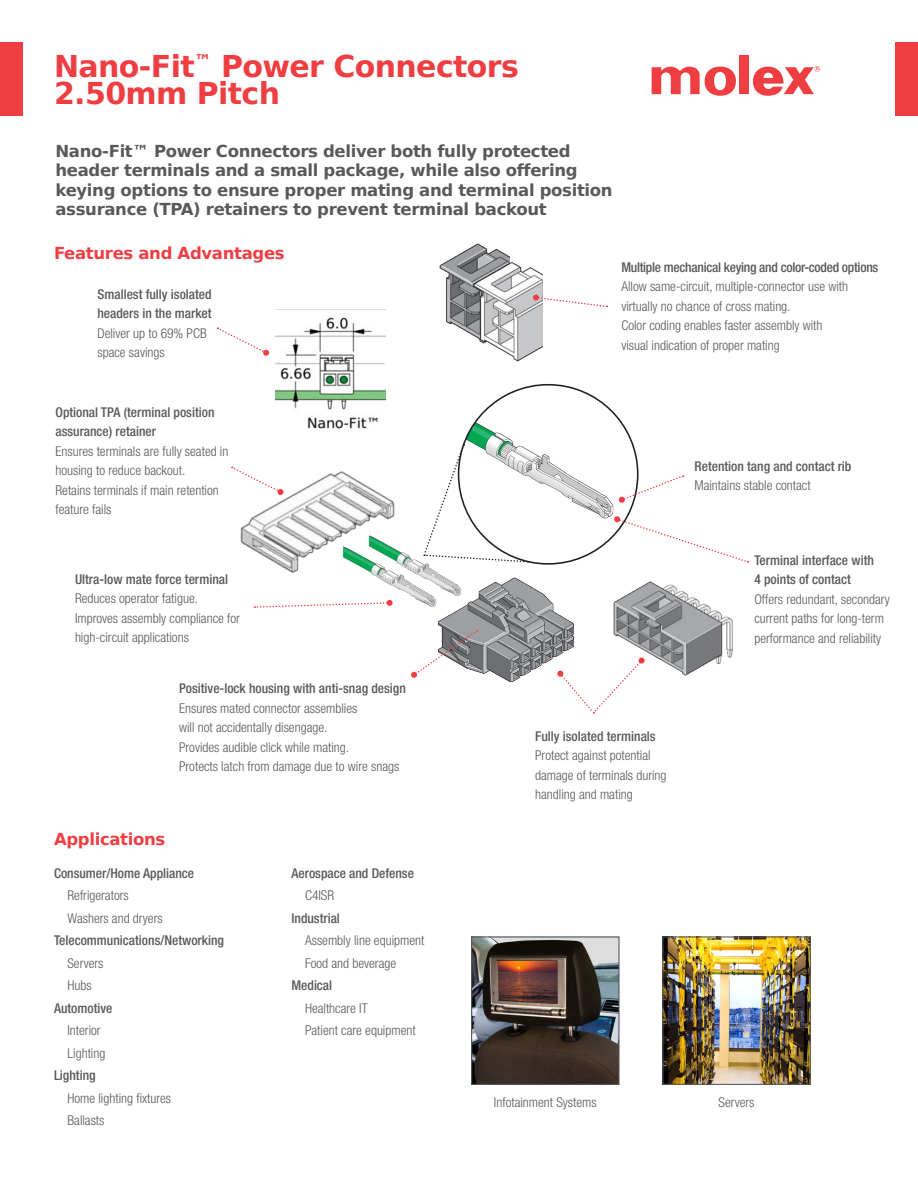
<style>
.page{position:relative;width:918px;height:1188px;background:#fff}
.page>*{position:absolute;margin:0;border:0;box-sizing:border-box;transform-origin:0 0}
.Major_Head{font:700 30px/27px "Bitstream Vera Sans";letter-spacing:-.02em;color:#ef3e42}
.body_text{font:700 16.5px/19.5px "Bitstream Vera Sans";letter-spacing:-.02em;color:#58595b}
.t1{font:700 16.5px "Bitstream Vera Sans";letter-spacing:-.02em;color:#ef3e42}
.body_text-2{font:300 condensed 13.5px/19.5px "Helvetica Neue";color:#58595b}
.body_text-3{font:500 condensed 13.5px/19.5px "Helvetica Neue";color:#58595b}
.body_text-4{font:500 condensed 13.5px "Helvetica Neue";letter-spacing:-.02em;color:#58595b}
.s1{font-weight:300}
.s2{font-weight:500}
</style>
<div class="page">
<div style="left:0;top:42px;width:23px;height:74px;background:#ef3e42"></div>
<div style="left:895px;top:42px;width:23px;height:74px;background:#ef3e42"></div>
<img style="left:473px;top:938px;width:145px;height:145px">
<div style="left:471px;top:936px;width:149px;height:149px;border:1px solid #58595b"></div>
<img style="left:664px;top:938px;width:145px;height:145px">
<div style="left:662px;top:936px;width:149px;height:149px;border:1px solid #58595b"></div>
<div style="left:739px;top:56px;width:10px;height:38px;background:#ef3e42"></div>
<svg style="left:652px;top:66px;width:84px;height:30px"></svg>
<svg style="left:753px;top:66px;width:67px;height:30px"></svg>
<img style="left:276px;top:309px;width:109px;height:120px">
<img style="left:412px;top:559px;width:25px;height:49px">
<img style="left:434px;top:575px;width:140px;height:108px">
<img style="left:231px;top:466px;width:181px;height:134px">
<img style="left:613px;top:581px;width:120px;height:95px">
<img style="left:439px;top:244px;width:70px;height:92px">
<img style="left:474px;top:262px;width:69px;height:100px">
<svg style="left:217px;top:327px;width:52px;height:29px"></svg>
<svg style="left:232px;top:467px;width:50px;height:26px"></svg>
<div style="left:277px;top:489px;width:7px;height:6px;background:#ef3e42;border-radius:50%"></div>
<svg style="left:254px;top:600px;width:139px;height:8px"></svg>
<svg style="left:411px;top:630px;width:67px;height:48px"></svg>
<svg style="left:557px;top:658px;width:88px;height:56px"></svg>
<img style="left:463px;top:394px;width:153px;height:125px">
<svg style="left:423px;top:444px;width:106px;height:119px"></svg>
<svg style="left:618px;top:475px;width:66px;height:28px"></svg>
<svg style="left:617px;top:518px;width:132px;height:45px"></svg>
<div style="left:614px;top:516px;width:6px;height:7px;background:#ef3e42;border-radius:3px"></div>
<svg style="left:533px;top:294px;width:74px;height:14px"></svg>
<p class="Major_Head" style="left:54px;top:53px;width:467px">Nano-Fit<sup>™</sup> Power Connectors<br>2.50mm Pitch</p>
<p class="body_text" style="left:56px;top:141px;width:559px">Nano-Fit™ Power Connectors deliver both fully protected header terminals and a small package, while also offering keying options to ensure proper mating and terminal position assurance (TPA) retainers to prevent terminal backout</p>
<p class="t1" style="left:54px;top:243px;width:232px">Features and Advantages</p>
<p class="body_text-3" style="left:98px;top:284px;width:116px">Smallest fully isolated headers in the market<br><span class="s1">Deliver up to 69% PCB space savings</span></p>
<p class="body_text-4" style="left:621px;top:259px;width:258px">Multiple mechanical keying and color-coded options</p>
<p class="body_text-2" style="left:621px;top:277px;width:228px">Allow same-circuit, multiple-connector use with virtually no chance of cross mating.</p>
<p class="body_text-2" style="left:621px;top:316px;width:203px">Color coding enables faster assembly with visual indication of proper mating</p>
<p class="body_text-3" style="left:56px;top:402px;width:161px">Optional TPA (terminal position assurance) retainer</p>
<p class="body_text-2" style="left:56px;top:441px;width:174px">Ensures terminals are fully seated in housing to reduce backout.</p>
<p class="body_text-2" style="left:56px;top:480px;width:165px">Retains terminals if main retention feature fails</p>
<p class="body_text-3" style="left:694px;top:456px;width:158px">Retention tang and contact rib</p>
<p class="body_text-2" style="left:694px;top:476px;width:118px">Maintains stable contact</p>
<p class="body_text-3" style="left:75px;top:569px;width:155px">Ultra-low mate force terminal</p>
<p class="body_text-2" style="left:75px;top:589px;width:125px">Reduces operator fatigue.</p>
<p class="body_text-2" style="left:75px;top:608px;width:167px">Improves assembly compliance for high-circuit applications</p>
<p class="body_text-3" style="left:179px;top:678px;width:228px">Positive-lock housing with anti-snag design</p>
<p class="body_text-2" style="left:179px;top:698px;width:180px">Ensures mated connector assemblies will not accidentally disengage.</p>
<p class="body_text-2" style="left:179px;top:737px;width:172px">Provides audible click while mating.</p>
<p class="body_text-2" style="left:179px;top:756px;width:222px">Protects latch from damage due to wire snags</p>
<p class="t1" style="left:54px;top:830px;width:113px">Applications</p>
<p class="body_text-3" style="left:54px;top:863px;width:142px">Consumer/Home Appliance</p>
<p class="body_text-2" style="left:68px;top:885px;width:63px">Refrigerators</p>
<p class="body_text-2" style="left:68px;top:908px;width:97px">Washers and dryers</p>
<p class="body_text-3" style="left:54px;top:930px;width:172px">Telecommunications/Networking</p>
<p class="body_text-2" style="left:68px;top:953px;width:37px">Servers</p>
<p class="body_text-3" style="left:54px;top:974px;width:60px;line-height:22.5px;text-align:center"><span class="s1">Hubs<br></span>Automotive</p>
<p class="body_text-2" style="left:68px;top:1020px;width:35px">Interior</p>
<p class="body_text-2" style="left:54px;top:1041px;width:53px;line-height:22.5px;text-indent:14px">Lighting<br><span class="s2">Lighting</span></p>
<p class="body_text-2" style="left:68px;top:1088px;width:105px">Home lighting fixtures</p>
<p class="body_text-2" style="left:68px;top:1110px;width:38px">Ballasts</p>
<p class="body_text-3" style="left:292px;top:863px;width:124px">Aerospace and Defense</p>
<p class="body_text-2" style="left:305px;top:885px;width:31px">C4ISR</p>
<p class="body_text-3" style="left:292px;top:908px;width:50px">Industrial</p>
<p class="body_text-2" style="left:305px;top:930px;width:121px">Assembly line equipment</p>
<p class="body_text-2" style="left:305px;top:953px;width:93px">Food and beverage</p>
<p class="body_text-3" style="left:292px;top:975px;width:42px">Medical</p>
<p class="body_text-2" style="left:305px;top:998px;width:64px">Healthcare IT</p>
<p class="body_text-2" style="left:305px;top:1020px;width:112px">Patient care equipment</p>
<p class="body_text-3" style="left:535px;top:726px;width:122px">Fully isolated terminals</p>
<p class="body_text-2" style="left:535px;top:746px;width:133px">Protect against potential damage of terminals during handling and mating</p>
<p class="body_text-3" style="left:754px;top:550px;width:121px">Terminal interface with<br>4 points of contact</p>
<p class="body_text-2" style="left:754px;top:589px;width:137px">Offers redundant, secondary current paths for long-term performance and reliability</p>
<p class="body_text-2" style="left:494px;top:1092px;width:104px">Infotainment Systems</p>
<p class="body_text-2" style="left:719px;top:1092px;width:37px">Servers</p>
</div>
